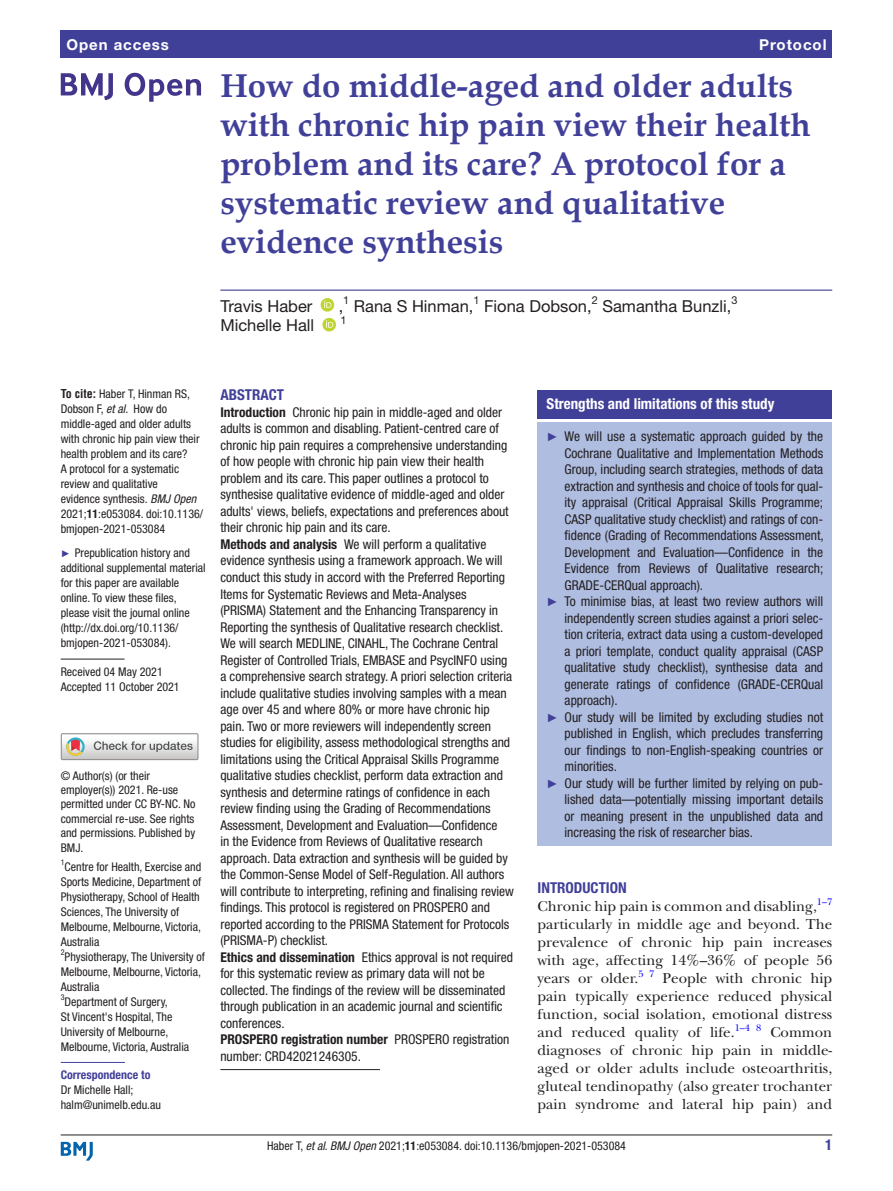
<style>
.page{position:relative;width:893px;height:1191px;background:#fff}
.page>*{position:absolute;margin:0;border:0;box-sizing:border-box;transform-origin:0 0}
.t1{font:700 33px/39px "Book Antiqua";color:#414099}
.t2{font:16.5px "Helvetica Neue LT Std";color:#231f20}
.t3{font:15px/18px "New Baskerville";color:#231f20;text-align:justify}
.t4{font:700 condensed 15px "Helvetica Neue LT Std";color:#fff}
.t5{font:700 condensed 15px "Helvetica Neue LT Std";color:#414099}
.t6{font:700 15px "Helvetica Neue LT Std";letter-spacing:.065em;color:#fff}
.t7{font:condensed 13.5px/16.5px "Helvetica Neue LT Std";color:#231f20}
.t8{font:condensed 12px/15px "Helvetica Neue LT Std";color:#231f20}
.t9{font:700 condensed 12px "Helvetica Neue LT Std";color:#414099}
.t10{font:10.95px "Helvetica Neue LT Std";color:#231f20}
.t11{font:9.9px "New Baskerville";color:#00f}
.t12{font:condensed 7.95px "Helvetica Neue LT Std";color:#231f20}
.s1{font-family:"Helvetica LT Std";font-weight:700}
.s2{font-style:italic}
.s3{font-weight:700}
.s4{font-family:"Arial";font-stretch:normal;font-size:9.75px;color:#414099}
.s5{font-family:"Arial";font-stretch:normal;font-size:12px;color:#414099}
</style>
<div class="page">
<hr style="left:61px;top:1134px;width:771px;height:1px;background:#231f20">
<svg style="left:61px;top:1141px;width:32px;height:19px"></svg>
<div style="left:61px;top:31px;width:771px;height:27px;background:#414099"></div>
<hr style="left:220px;top:289px;width:612px;height:2px;background:#414099">
<svg style="left:321px;top:298px;width:13px;height:14px"></svg>
<svg style="left:322px;top:318px;width:14px;height:13px"></svg>
<hr style="left:61px;top:658px;width:64px;height:1px;background:#231f20">
<hr style="left:61px;top:1062px;width:64px;height:1px;background:#414099">
<svg style="left:61px;top:73px;width:52px;height:27px"></svg>
<svg style="left:125px;top:73px;width:76px;height:29px"></svg>
<div style="left:61px;top:733px;width:138px;height:27px;border:1px solid #969090"></div>
<svg style="left:61px;top:733px;width:137px;height:26px"></svg>
<hr style="left:220px;top:1069px;width:160px;height:1px;background:#231f20">
<div style="left:538px;top:390px;width:294px;height:28px;background:#414099"></div>
<div style="left:538px;top:422px;width:294px;height:424px;background:#afbde1"></div>
<p class="t6" style="left:66px;top:35px;width:104px">Open access</p>
<p class="t6" style="left:759px;top:35px;width:69px">Protocol</p>
<h1 class="t1" style="left:220px;top:66px;width:592px">How do middle-aged and older adults with chronic hip pain view their health problem and its care? A protocol for a systematic review and qualitative evidence synthesis</h1>
<p class="t2" style="left:220px;top:296px;width:93px">Travis Haber</p>
<p class="t2" style="left:339px;top:296px;width:6px">,</p>
<p class="t10" style="left:343px;top:294px;width:8px">1</p>
<p class="t2" style="left:354px;top:296px;width:121px">Rana S Hinman,</p>
<p class="t10" style="left:473px;top:294px;width:8px">1</p>
<p class="t2" style="left:484px;top:296px;width:109px">Fiona Dobson,</p>
<p class="t10" style="left:592px;top:294px;width:8px">2</p>
<p class="t2" style="left:602px;top:296px;width:130px">Samantha Bunzli,</p>
<p class="t10" style="left:731px;top:294px;width:8px">3</p>
<p class="t2" style="left:220px;top:316px;width:95px">Michelle Hall</p>
<p class="t10" style="left:341px;top:313px;width:8px">1</p>
<p class="t8" style="left:61px;top:386px;width:144px"><span class="s1">To cite:</span> Haber T, Hinman RS,<br>Dobson F, <span class="s2">et al</span>. How do middle-aged and older adults with chronic hip pain view their health problem and its care?<br>A protocol for a systematic review and qualitative<br>evidence synthesis. <span class="s2">BMJ Open<br></span>2021;<span class="s3">11</span>:e053084. doi:10.1136/ bmjopen-2021-053084</p>
<p class="t8" style="left:61px;top:545px;width:146px"><span class="s4">►</span> Prepublication history and additional supplemental material for this paper are available online. To view these files, please visit the journal online (http://dx.doi.org/10.1136/ bmjopen-2021-053084).</p>
<p class="t8" style="left:61px;top:664px;width:120px">Received 04 May 2021<br>Accepted 11 October 2021</p>
<p class="t8" style="left:61px;top:768px;width:136px;line-height:14.4px">© Author(s) (or their employer(s)) 2021. Re-use permitted under CC BY-NC. No commercial re-use. See rights and permissions. Published by<br>BMJ.</p>
<p class="t12" style="left:61px;top:858px;width:5px">1</p>
<p class="t8" style="left:61px;top:859px;width:142px;text-indent:4px">Centre for Health, Exercise and<br>Sports Medicine, Department of<br>Physiotherapy, School of Health<br>Sciences, The University of<br>Melbourne, Melbourne, Victoria,<br>Australia</p>
<p class="t12" style="left:61px;top:948px;width:5px">2</p>
<p class="t8" style="left:61px;top:949px;width:146px;text-indent:4px">Physiotherapy, The University of<br>Melbourne, Melbourne, Victoria,<br>Australia<br><sup>3</sup>Department of Surgery,<br>St Vincent's Hospital, The<br>University of Melbourne,<br>Melbourne, Victoria, Australia</p>
<p class="t9" style="left:61px;top:1067px;width:91px">Correspondence to</p>
<p class="t8" style="left:61px;top:1082px;width:102px">Dr Michelle Hall; halm@unimelb.edu.au</p>
<p class="t5" style="left:220px;top:386px;width:65px">ABSTRACT</p>
<p class="t7" style="left:220px;top:404px;width:295px"><span class="s3">Introduction</span> Chronic hip pain in middle-aged and older adults is common and disabling. Patient-centred care of chronic hip pain requires a comprehensive understanding of how people with chronic hip pain view their health problem and its care. This paper outlines a protocol to synthesise qualitative evidence of middle-aged and older adults' views, beliefs, expectations and preferences about their chronic hip pain and its care.<br><span class="s3">Methods and analysis</span> We will perform a qualitative evidence synthesis using a framework approach. We will conduct this study in accord with the Preferred Reporting Items for Systematic Reviews and Meta-Analyses (PRISMA) Statement and the Enhancing Transparency in Reporting the synthesis of Qualitative research checklist.<br>We will search MEDLINE, CINAHL, The Cochrane Central Register of Controlled Trials, EMBASE and PsycINFO using a comprehensive search strategy. A priori selection criteria include qualitative studies involving samples with a mean age over 45 and where 80% or more have chronic hip pain. Two or more reviewers will independently screen studies for eligibility, assess methodological strengths and limitations using the Critical Appraisal Skills Programme qualitative studies checklist, perform data extraction and synthesis and determine ratings of confidence in each review finding using the Grading of Recommendations Assessment, Development and Evaluation—Confidence<br>in the Evidence from Reviews of Qualitative research approach. Data extraction and synthesis will be guided by the Common-Sense Model of Self-Regulation. All authors will contribute to interpreting, refining and finalising review findings. This protocol is registered on PROSPERO and reported according to the PRISMA Statement for Protocols (PRISMA-P) checklist.<br><span class="s3">Ethics and dissemination</span> Ethics approval is not required for this systematic review as primary data will not be collected. The findings of the review will be disseminated through publication in an academic journal and scientific conferences.<br><span class="s3">PROSPERO registration number</span> PROSPERO registration number: CRD42021246305.</p>
<p class="t4" style="left:547px;top:395px;width:229px">Strengths and limitations of this study</p>
<p class="t7" style="left:547px;top:428px;width:278px"><span class="s5">►</span> We will use a systematic approach guided by the</p>
<p class="t7" style="left:565px;top:444px;width:260px">Cochrane Qualitative and Implementation Methods</p>
<p class="t7" style="left:565px;top:461px;width:260px">Group, including search strategies, methods of data</p>
<p class="t7" style="left:565px;top:477px;width:260px">extraction and synthesis and choice of tools for qual-</p>
<p class="t7" style="left:565px;top:494px;width:260px">ity appraisal (Critical Appraisal Skills Programme;</p>
<p class="t7" style="left:565px;top:510px;width:260px">CASP qualitative study checklist) and ratings of con-</p>
<p class="t7" style="left:565px;top:527px;width:261px">fidence (Grading of Recommendations Assessment,</p>
<p class="t7" style="left:565px;top:543px;width:260px">Development and Evaluation—Confidence in the</p>
<p class="t7" style="left:565px;top:560px;width:260px">Evidence from Reviews of Qualitative research;</p>
<p class="t7" style="left:565px;top:576px;width:140px">GRADE-CERQual approach).</p>
<p class="t7" style="left:547px;top:593px;width:278px"><span class="s5">►</span> To minimise bias, at least two review authors will</p>
<p class="t7" style="left:565px;top:609px;width:260px">independently screen studies against a priori selec-</p>
<p class="t7" style="left:565px;top:626px;width:260px">tion criteria, extract data using a custom-developed</p>
<p class="t7" style="left:565px;top:642px;width:260px">a priori template, conduct quality appraisal (CASP</p>
<p class="t7" style="left:565px;top:659px;width:260px">qualitative study checklist), synthesise data and</p>
<p class="t7" style="left:565px;top:675px;width:260px">generate ratings of confidence (GRADE-CERQual</p>
<p class="t7" style="left:565px;top:692px;width:55px">approach).</p>
<p class="t7" style="left:547px;top:708px;width:278px"><span class="s5">►</span> Our study will be limited by excluding studies not</p>
<p class="t7" style="left:565px;top:725px;width:260px">published in English, which precludes transferring</p>
<p class="t7" style="left:565px;top:741px;width:260px">our findings to non-English-speaking countries or</p>
<p class="t7" style="left:565px;top:758px;width:54px">minorities.</p>
<p class="t7" style="left:547px;top:774px;width:278px"><span class="s5">►</span> Our study will be further limited by relying on pub-</p>
<p class="t7" style="left:565px;top:791px;width:260px">lished data—potentially missing important details</p>
<p class="t7" style="left:565px;top:807px;width:260px">or meaning present in the unpublished data and</p>
<p class="t7" style="left:565px;top:824px;width:190px">increasing the risk of researcher bias.</p>
<p class="t5" style="left:538px;top:879px;width:91px">INTRODUCTION</p>
<p class="t3" style="left:538px;top:897px;width:281px">Chronic hip pain is common and disabling,</p>
<p class="t11" style="left:817px;top:895px;width:17px">1–7</p>
<p class="t3" style="left:538px;top:915px;width:296px">particularly in middle age and beyond. The prevalence of chronic hip pain increases with age, affecting 14%–36% of people 56 years or older.</p>
<p class="t11" style="left:638px;top:967px;width:17px">5 7</p>
<p class="t3" style="left:538px;top:969px;width:296px;text-indent:125px">People with chronic hip pain typically experience reduced physical function, social isolation, emotional distress and reduced quality of life.<sup>1–4</sup> <sup>8</sup></p>
<p class="t3" style="left:538px;top:1023px;width:296px;text-indent:233px">Common diagnoses of chronic hip pain in middle&shy;aged or older adults include osteoarthritis, gluteal tendinopathy (also greater trochanter pain syndrome and lateral hip pain) and</p>
<p class="t8" style="left:267px;top:1137px;width:360px">Haber T, <span class="s2">et al</span>. <span class="s2">BMJ Open</span> 2021;<span class="s3">11</span>:e053084. doi:10.1136/bmjopen-2021-053084</p>
<p class="t5" style="left:825px;top:1135px;width:9px">1</p>
</div>
